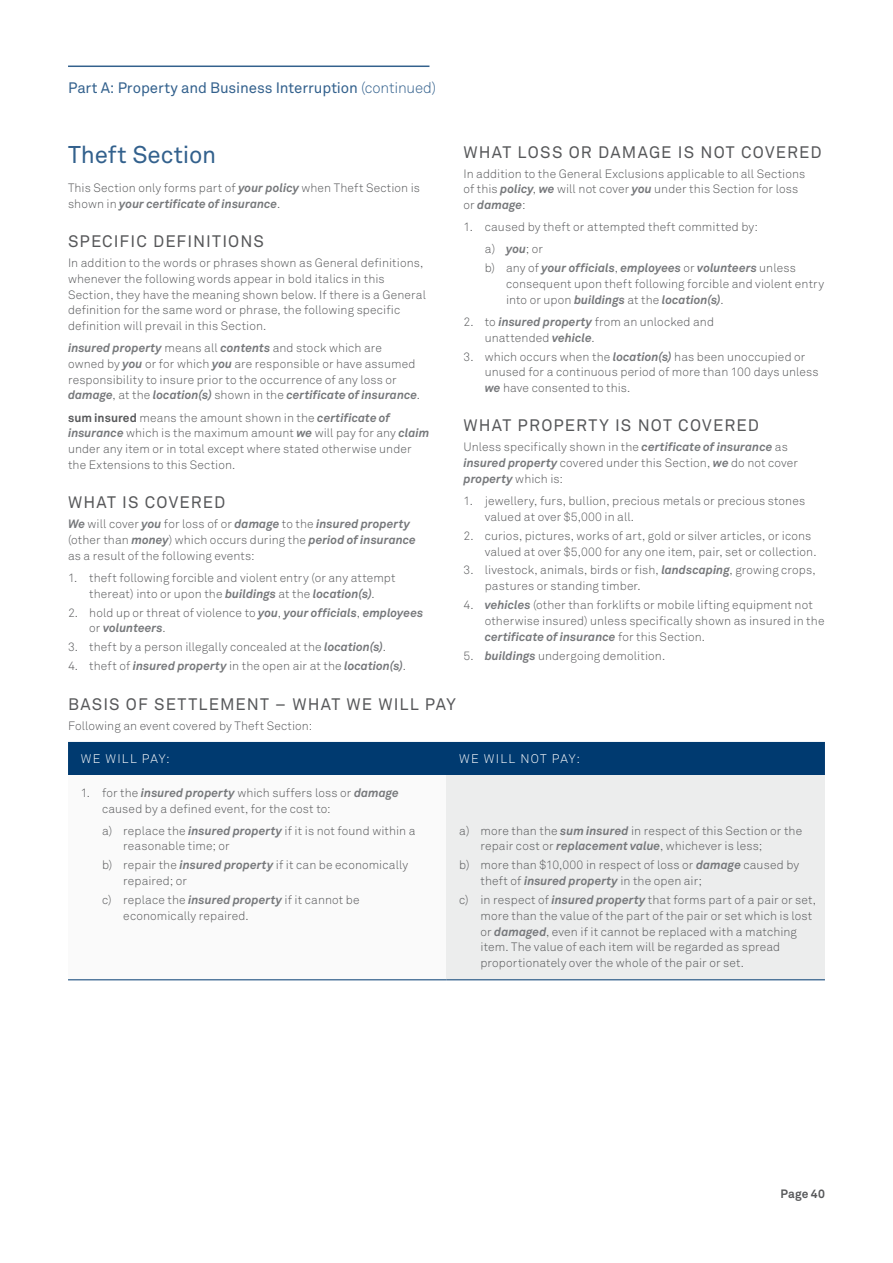
<style>
.page{position:relative;width:893px;height:1263px;background:#fff}
.page>*{position:absolute;margin:0;border:0;box-sizing:border-box;transform-origin:0 0}
.Body_Heading_1{font:24px "Akkurat Pro";letter-spacing:-.005em;color:#33618d}
.Body_heading_2{font:16.5px "Akkurat Pro";letter-spacing:.065em;color:#57585a}
.t1{font:15px "Akkurat Pro";letter-spacing:-.005em;color:#33618d}
.H1_TABLE{font:12.3px "Akkurat Light Pro";letter-spacing:.1em;color:#fff}
.A4_Body_bullets_1{font:12px/15.8px "Akkurat Light Pro";letter-spacing:.01em;color:#57585a}
.A4_Body_Copy{font:12px/15.8px "Akkurat Light Pro";letter-spacing:.01em;color:#57585a}
.A4_Body_bullets_2{font:12px/15.8px "Akkurat Light Pro";letter-spacing:.01em;color:#57585a}
.Body_copy_-_Definitions{font:12px/15.8px "Akkurat Light Pro";letter-spacing:.01em;color:#57585a}
.A4_Body_bullets_1-2{font:italic 700 12px/15.8px "Akkurat Pro";color:#76787b}
.t2{font:700 12px "Akkurat Pro";letter-spacing:.02em;color:#57585a}
.s1{font-family:"Akkurat Light Pro"}
.s2{font-family:"Akkurat Pro";font-weight:700;font-style:italic;color:#76787b}
.s3{font-family:"Akkurat Pro";font-weight:700}
.s4{font-family:"Akkurat Light Pro";font-weight:400;font-style:normal;color:#57585a}
</style>
<div class="page">
<hr style="left:68px;top:66px;width:361px;height:1px;background:#33618d">
<div style="left:68px;top:742px;width:757px;height:33px;background:#003a70"></div>
<div style="left:68px;top:775px;width:378px;height:205px;background:#fafafa"></div>
<div style="left:446px;top:775px;width:379px;height:205px;background:#eceded"></div>
<hr style="left:68px;top:979px;width:378px;height:1px;background:#003a70">
<hr style="left:446px;top:979px;width:379px;height:1px;background:#003a70">
<p class="t1" style="left:68px;top:79px;width:370px">Part A: Property and Business Interruption <span class="s1">(continued)</span></p>
<p class="Body_Heading_1" style="left:68px;top:141px;width:150px">Theft Section</p>
<p class="Body_copy_-_Definitions" style="left:68px;top:180px;width:354px">This Section only forms part of <span class="s2">your policy</span> when Theft Section is shown in <span class="s2">your certificate of insurance</span>.</p>
<p class="Body_heading_2" style="left:68px;top:232px;width:198px">SPECIFIC DEFINITIONS</p>
<p class="A4_Body_Copy" style="left:68px;top:255px;width:359px">In addition to the words or phrases shown as General definitions, whenever the following words appear in bold italics in this Section, they have the meaning shown below. If there is a General definition for the same word or phrase, the following specific definition will prevail in this Section.</p>
<p class="A4_Body_Copy" style="left:68px;top:340px;width:354px"><span class="s2">insured property</span> means all <span class="s2">contents</span> and stock which are owned by <span class="s2">you</span> or for which <span class="s2">you</span> are responsible or have assumed responsibility to insure prior to the occurrence of any loss or <span class="s2">damage</span>, at the <span class="s2">location(s)</span> shown in the <span class="s2">certificate of insurance</span>.</p>
<p class="A4_Body_Copy" style="left:68px;top:410px;width:363px"><span class="s3">sum insured</span> means the amount shown in the <span class="s2">certificate of insurance</span> which is the maximum amount <span class="s2">we</span> will pay for any <span class="s2">claim </span>under any item or in total except where stated otherwise under the Extensions to this Section.</p>
<p class="Body_heading_2" style="left:68px;top:493px;width:159px">WHAT IS COVERED</p>
<p class="A4_Body_Copy" style="left:68px;top:516px;width:349px"><span class="s2">We</span> will cover <span class="s2">you</span> for loss of or <span class="s2">damage</span> to the <span class="s2">insured property </span>(other than <span class="s2">money</span>) which occurs during the <span class="s2">period of insurance </span>as a result of the following events:</p>
<p class="A4_Body_bullets_1" style="left:68px;top:570px;width:329px;text-align:center">1. theft following forcible and violent entry (or any attempt thereat) into or upon the <span class="s2">buildings</span> at the <span class="s2">location(s)</span>.</p>
<p class="A4_Body_bullets_1-2" style="left:89px;top:604px;width:335px;text-indent:-21px"><span class="s4">2. hold up or threat of violence to</span> you<span class="s4">,</span> your officials<span class="s4">,</span> employees <span class="s4">or</span> volunteers<span class="s4">.</span></p>
<p class="A4_Body_bullets_1" style="left:68px;top:639px;width:319px">3. theft by a person illegally concealed at the <span class="s2">location(s)</span>.</p>
<p class="A4_Body_bullets_1" style="left:68px;top:658px;width:339px">4. theft of <span class="s2">insured property</span> in the open air at the <span class="s2">location(s)</span>.</p>
<p class="Body_heading_2" style="left:463px;top:142px;width:360px">WHAT LOSS OR DAMAGE IS NOT COVERED</p>
<p class="A4_Body_Copy" style="left:463px;top:166px;width:343px">In addition to the General Exclusions applicable to all Sections of this <span class="s2">policy</span>, <span class="s2">we</span> will not cover <span class="s2">you</span> under this Section for loss or <span class="s2">damage</span>:</p>
<p class="A4_Body_bullets_1" style="left:463px;top:219px;width:296px">1. caused by theft or attempted theft committed by:</p>
<p class="A4_Body_bullets_2" style="left:485px;top:241px;width:60px">a) <span class="s2">you</span>; or</p>
<p class="A4_Body_bullets_2" style="left:506px;top:260px;width:320px;text-indent:-21px">b) any of <span class="s2">your officials</span>, <span class="s2">employees</span> or <span class="s2">volunteers</span> unless consequent upon theft following forcible and violent entry into or upon <span class="s2">buildings</span> at the <span class="s2">location(s)</span>.</p>
<p class="A4_Body_bullets_1" style="left:485px;top:314px;width:231px;text-indent:-21px">2. to <span class="s2">insured property</span> from an unlocked and unattended <span class="s2">vehicle</span>.</p>
<p class="A4_Body_bullets_1" style="left:485px;top:349px;width:335px;text-indent:-21px">3. which occurs when the <span class="s2">location(s)</span> has been unoccupied or unused for a continuous period of more than 100 days unless <span class="s2">we</span> have consented to this.</p>
<p class="Body_heading_2" style="left:463px;top:416px;width:297px">WHAT PROPERTY IS NOT COVERED</p>
<p class="A4_Body_Copy" style="left:463px;top:440px;width:336px">Unless specifically shown in the <span class="s2">certificate of insurance</span> as <span class="s2">insured property</span> covered under this Section, <span class="s2">we</span> do not cover <span class="s2">property</span> which is:</p>
<p class="A4_Body_bullets_1" style="left:485px;top:493px;width:322px;text-indent:-21px">1. jewellery, furs, bullion, precious metals or precious stones valued at over $5,000 in all.</p>
<p class="A4_Body_bullets_1" style="left:485px;top:528px;width:333px;text-indent:-21px">2. curios, pictures, works of art, gold or silver articles, or icons valued at over $5,000 for any one item, pair, set or collection.</p>
<p class="A4_Body_bullets_1" style="left:485px;top:563px;width:332px;text-indent:-21px">3. livestock, animals, birds or fish, <span class="s2">landscaping</span>, growing crops, pastures or standing timber.</p>
<p class="A4_Body_bullets_1" style="left:485px;top:597px;width:341px;text-indent:-21px">4. <span class="s2">vehicles</span> (other than forklifts or mobile lifting equipment not otherwise insured) unless specifically shown as insured in the <span class="s2">certificate of insurance</span> for this Section.</p>
<p class="A4_Body_bullets_1" style="left:463px;top:648px;width:203px">5. <span class="s2">buildings</span> undergoing demolition.</p>
<p class="Body_heading_2" style="left:68px;top:694px;width:389px">BASIS OF SETTLEMENT – WHAT WE WILL PAY</p>
<p class="A4_Body_Copy" style="left:68px;top:718px;width:246px">Following an event covered by Theft Section:</p>
<p class="H1_TABLE" style="left:81px;top:752px;width:91px">WE WILL PAY:</p>
<p class="H1_TABLE" style="left:459px;top:752px;width:122px">WE WILL NOT PAY:</p>
<p class="A4_Body_bullets_1" style="left:102px;top:785px;width:298px;text-indent:-21px">1. for the <span class="s2">insured property</span> which suffers loss or <span class="s2">damage </span>caused by a defined event, for the cost to:</p>
<p class="A4_Body_bullets_2" style="left:123px;top:823px;width:294px;text-indent:-21px">a) replace the <span class="s2">insured property</span> if it is not found within a reasonable time; or</p>
<p class="A4_Body_bullets_2" style="left:123px;top:857px;width:286px;text-indent:-21px">b) repair the <span class="s2">insured property</span> if it can be economically repaired; or</p>
<p class="A4_Body_bullets_2" style="left:123px;top:892px;width:238px;text-indent:-21px">c) replace the <span class="s2">insured property</span> if it cannot be economically repaired.</p>
<p class="A4_Body_bullets_1" style="left:480px;top:823px;width:323px;text-indent:-21px">a) more than the <span class="s2">sum insured</span> in respect of this Section or the repair cost or <span class="s2">replacement value</span>, whichever is less;</p>
<p class="A4_Body_bullets_1" style="left:480px;top:857px;width:320px;text-indent:-21px">b) more than $10,000 in respect of loss or <span class="s2">damage</span> caused by theft of <span class="s2">insured property</span> in the open air;</p>
<p class="A4_Body_bullets_1" style="left:480px;top:892px;width:337px;text-indent:-21px">c) in respect of <span class="s2">insured property</span> that forms part of a pair or set, more than the value of the part of the pair or set which is lost or <span class="s2">damaged</span>, even if it cannot be replaced with a matching item. The value of each item will be regarded as spread proportionately over the whole of the pair or set.</p>
<p class="t2" style="left:780px;top:1186px;width:46px">Page 40</p>
</div>
